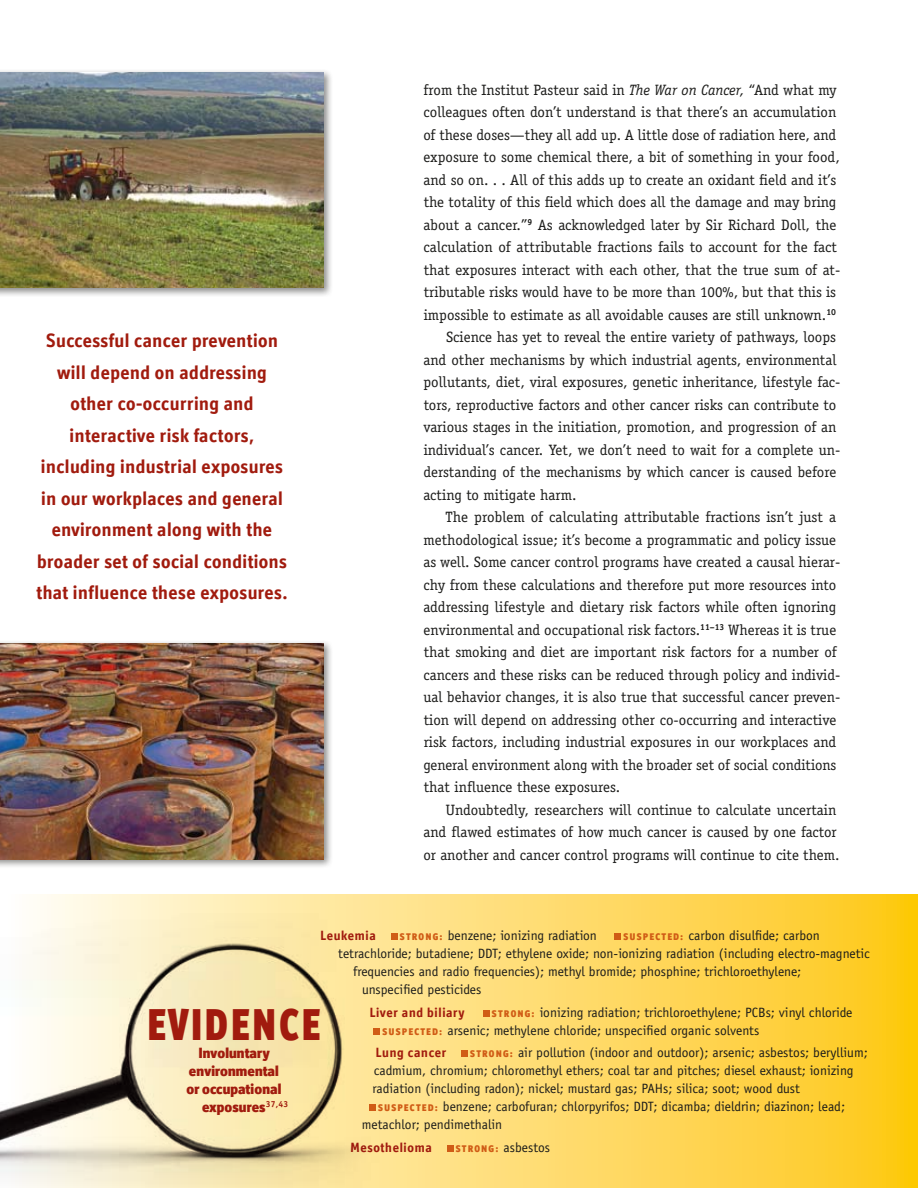
<style>
.page{position:relative;width:918px;height:1188px;background:#fff}
.page>*{position:absolute;margin:0;border:0;box-sizing:border-box;transform-origin:0 0}
.t1{font:900 45px "Officina Display ITC Std";letter-spacing:.09em;color:#a11b0e;scale:.87 1}
.t2{font:700 19.5px/31.5px "Officina Display ITC Std";letter-spacing:.025em;color:#a11b0e;text-align:center}
.t3{font:15px "Officina Serif";color:#1c1c1a}
.t4{font:900 15px "Officina Display ITC Std";letter-spacing:.01em;color:#a11b0e}
.t5{font:13.5px/18px "Officina Sans";color:#1c1c1a}
.t6{font:700 13.5px "Officina Display ITC Std";letter-spacing:.05em;color:#a11b0e}
.s1{font-style:italic}
.s2{font-family:"Officina Display ITC Std";font-weight:900;font-size:9.75px;color:#d05c16}
</style>
<div class="page">
<svg style="left:37px;top:894px;width:881px;height:294px;background:#fed75c"></svg>
<div style="left:391px;top:933px;width:6px;height:7px;background:#d05c16"></div>
<div style="left:615px;top:933px;width:6px;height:7px;background:#d05c16"></div>
<div style="left:483px;top:1010px;width:7px;height:7px;background:#d05c16"></div>
<div style="left:461px;top:1050px;width:7px;height:7px;background:#d05c16"></div>
<div style="left:447px;top:1145px;width:6px;height:7px;background:#d05c16"></div>
<img style="left:0;top:914px;width:387px;height:274px">
<div style="left:0;top:68px;width:333px;height:229px;background:#1c1c1a;opacity:.5"></div>
<img style="left:0;top:72px;width:324px;height:216px">
<div style="left:0;top:640px;width:333px;height:229px;background:#1c1c1a;opacity:.5"></div>
<img style="left:0;top:644px;width:324px;height:216px">
<p class="t2" style="left:36px;top:325px;width:253px">Successful cancer prevention will depend on addressing other co‑occurring and interactive risk factors, including industrial exposures in our workplaces and general environment along with the broader set of social conditions that influence these exposures.</p>
<p class="t3" style="left:424px;top:81px;width:415px">from the Institut Pasteur said in <span class="s1">The War on Cancer,</span> “And what my</p>
<p class="t3" style="left:423px;top:103px;width:414px">colleagues often don’t understand is that there’s an accumulation</p>
<p class="t3" style="left:423px;top:126px;width:414px">of these doses—they all add up. A little dose of radiation here, and</p>
<p class="t3" style="left:424px;top:148px;width:418px">exposure to some chemical there, a bit of something in your food,</p>
<p class="t3" style="left:424px;top:171px;width:414px">and so on. . . All of this adds up to create an oxidant field and it’s</p>
<p class="t3" style="left:424px;top:193px;width:414px">the totality of this field which does all the damage and may bring</p>
<p class="t3" style="left:424px;top:216px;width:414px">about a cancer.”<sup>9</sup> As acknowledged later by Sir Richard Doll, the</p>
<p class="t3" style="left:423px;top:238px;width:415px">calculation of attributable fractions fails to account for the fact</p>
<p class="t3" style="left:424px;top:261px;width:418px">that exposures interact with each other, that the true sum of at-</p>
<p class="t3" style="left:424px;top:283px;width:414px">tributable risks would have to be more than 100%, but that this is</p>
<p class="t3" style="left:424px;top:306px;width:414px">impossible to estimate as all avoidable causes are still unknown.<sup>10</sup></p>
<p class="t3" style="left:446px;top:328px;width:392px">Science has yet to reveal the entire variety of pathways, loops</p>
<p class="t3" style="left:424px;top:351px;width:414px">and other mechanisms by which industrial agents, environmental</p>
<p class="t3" style="left:423px;top:373px;width:419px">pollutants, diet, viral exposures, genetic inheritance, lifestyle fac-</p>
<p class="t3" style="left:424px;top:396px;width:414px">tors, reproductive factors and other cancer risks can contribute to</p>
<p class="t3" style="left:423px;top:418px;width:415px">various stages in the initiation, promotion, and progression of an</p>
<p class="t3" style="left:424px;top:441px;width:418px">individual’s cancer. Yet, we don’t need to wait for a complete un-</p>
<p class="t3" style="left:424px;top:463px;width:414px">derstanding of the mechanisms by which cancer is caused before</p>
<p class="t3" style="left:424px;top:486px;width:155px">acting to mitigate harm.</p>
<p class="t3" style="left:446px;top:508px;width:392px">The problem of calculating attributable fractions isn’t just a</p>
<p class="t3" style="left:424px;top:531px;width:414px">methodological issue; it’s become a programmatic and policy issue</p>
<p class="t3" style="left:424px;top:553px;width:418px">as well. Some cancer control programs have created a causal hierar-</p>
<p class="t3" style="left:423px;top:576px;width:414px">chy from these calculations and therefore put more resources into</p>
<p class="t3" style="left:424px;top:598px;width:414px">addressing lifestyle and dietary risk factors while often ignoring</p>
<p class="t3" style="left:424px;top:621px;width:414px">environmental and occupational risk factors.<sup>11–13</sup> Whereas it is true</p>
<p class="t3" style="left:424px;top:643px;width:415px">that smoking and diet are important risk factors for a number of</p>
<p class="t3" style="left:423px;top:666px;width:419px">cancers and these risks can be reduced through policy and individ-</p>
<p class="t3" style="left:424px;top:688px;width:418px">ual behavior changes, it is also true that successful cancer preven-</p>
<p class="t3" style="left:424px;top:711px;width:414px">tion will depend on addressing other co-occurring and interactive</p>
<p class="t3" style="left:424px;top:733px;width:414px">risk factors, including industrial exposures in our workplaces and</p>
<p class="t3" style="left:423px;top:756px;width:414px">general environment along with the broader set of social conditions</p>
<p class="t3" style="left:424px;top:778px;width:198px">that influence these exposures.</p>
<p class="t3" style="left:446px;top:801px;width:392px">Undoubtedly, researchers will continue to calculate uncertain</p>
<p class="t3" style="left:424px;top:823px;width:415px">and flawed estimates of how much cancer is caused by one factor</p>
<p class="t3" style="left:423px;top:846px;width:418px">or another and cancer control programs will continue to cite them.</p>
<p class="t6" style="left:320px;top:928px;width:57px">Leukemia</p>
<p class="t5" style="left:400px;top:927px;width:199px"><span class="s2">S trong:</span> benzene; ionizing radiation</p>
<p class="t5" style="left:624px;top:927px;width:198px"><span class="s2">S u S pected :</span> carbon disulfide; carbon</p>
<p class="t5" style="left:338px;top:945px;width:533px">tetrachloride; butadiene; DDT; ethylene oxide; non-ionizing radiation (including electro-magnetic</p>
<p class="t5" style="left:353px;top:963px;width:450px">frequencies and radio frequencies); methyl bromide; phosphine; trichloroethylene;</p>
<p class="t5" style="left:362px;top:981px;width:121px">unspecified pesticides</p>
<p class="t6" style="left:370px;top:1004px;width:96px">Liver and biliary</p>
<p class="t5" style="left:383px;top:1003px;width:471px;text-indent:109px"><span class="s2">S trong:</span> ionizing radiation; trichloroethylene; PCBs; vinyl chloride<br><span class="s2">S u S pected :</span> arsenic; methylene chloride; unspecified organic solvents</p>
<p class="t6" style="left:376px;top:1045px;width:72px">Lung cancer</p>
<p class="t5" style="left:470px;top:1044px;width:399px"><span class="s2">S trong:</span> air pollution (indoor and outdoor); arsenic; asbestos; beryllium;</p>
<p class="t5" style="left:374px;top:1062px;width:481px">cadmium, chromium; chloromethyl ethers; coal tar and pitches; diesel exhaust; ionizing</p>
<p class="t5" style="left:373px;top:1080px;width:429px">radiation (including radon); nickel; mustard gas; PAHs; silica; soot; wood dust</p>
<p class="t5" style="left:378px;top:1098px;width:468px"><span class="s2">S u S pected :</span> benzene; carbofuran; chlorpyrifos; DDT; dicamba; dieldrin; diazinon; lead;</p>
<p class="t5" style="left:362px;top:1116px;width:142px">metachlor; pendimethalin</p>
<p class="t6" style="left:350px;top:1139px;width:83px">Mesothelioma</p>
<p class="t5" style="left:456px;top:1138px;width:96px"><span class="s2">S trong:</span> asbestos</p>
<p class="t1" style="left:148px;top:998px;width:200px">evidence</p>
<p class="t4" style="left:199px;top:1044px;width:73px">involuntary</p>
<p class="t4" style="left:189px;top:1062px;width:91px">environmental</p>
<p class="t4" style="left:186px;top:1080px;width:96px">or occupational</p>
<p class="t4" style="left:202px;top:1098px;width:88px">exposures<sup>37,43</sup></p>
</div>
